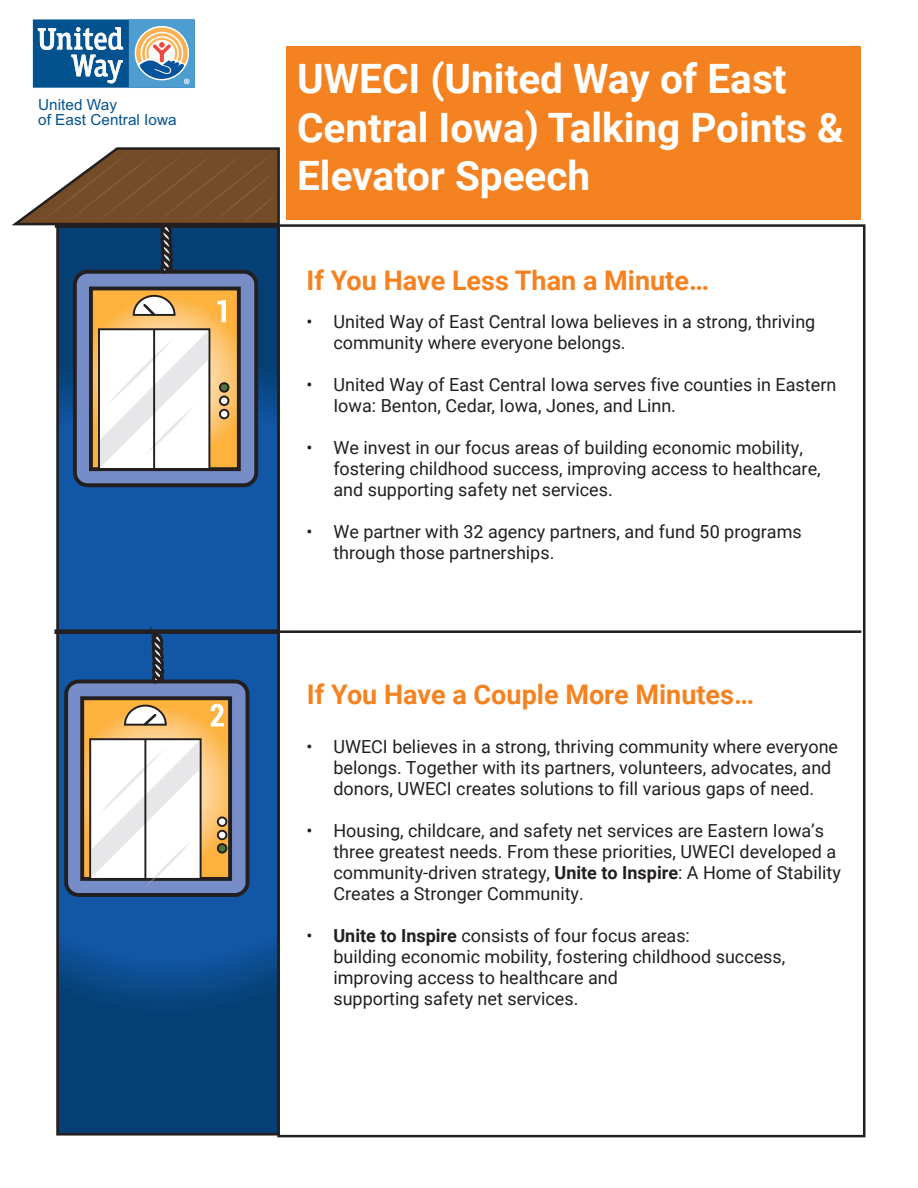
<style>
.page{position:relative;width:918px;height:1188px;background:#fff}
.page>*{position:absolute;margin:0;border:0;box-sizing:border-box;transform-origin:0 0}
.t1{font:700 40.5px/48.6px "Roboto";color:#fff}
.t2{font:700 27px "Roboto";color:#f58220}
.t3{font:18px/21px "Roboto";color:#231f20}
.t4{font:15.3px/15.5px "Arial";letter-spacing:.005em;color:#035290}
.s1{font-weight:700}
</style>
<div class="page">
<svg style="left:60px;top:282px;width:216px;height:850px;background:#0c4d92"></svg>
<div style="left:56px;top:225px;width:224px;height:911px;border:3px solid #231f20"></div>
<div style="left:54px;top:629px;width:224px;height:5px;background:#231f20"></div>
<div style="left:75px;top:272px;width:181px;height:213px;background:#778dc7;border-radius:13px"></div>
<div style="left:73px;top:270px;width:185px;height:217px;border:4px solid #231f20;border-radius:13px"></div>
<svg style="left:94px;top:292px;width:142px;height:174px;background:#faba59"></svg>
<div style="left:89px;top:287px;width:152px;height:184px;border:4px solid #231f20"></div>
<svg style="left:98px;top:328px;width:112px;height:142px"></svg>
<svg style="left:100px;top:330px;width:109px;height:138px;background:#f7f7f8"></svg>
<hr style="left:153px;top:329px;width:2px;height:140px;background:#231f20">
<div style="left:220px;top:383px;width:8px;height:9px;background:#4f7735;border-radius:50%"></div>
<div style="left:219px;top:382px;width:10px;height:11px;border:2px solid #231f20;border-radius:50%"></div>
<div style="left:220px;top:396px;width:8px;height:9px;background:#fff;border-radius:50%"></div>
<div style="left:219px;top:396px;width:10px;height:10px;border:2px solid #231f20;border-radius:50%"></div>
<div style="left:220px;top:410px;width:8px;height:8px;background:#fff;border-radius:50%"></div>
<div style="left:219px;top:409px;width:10px;height:10px;border:2px solid #231f20;border-radius:50%"></div>
<svg style="left:132px;top:294px;width:44px;height:24px"></svg>
<div style="left:66px;top:682px;width:181px;height:213px;background:#778dc7;border-radius:13px"></div>
<div style="left:64px;top:680px;width:185px;height:217px;border:4px solid #231f20;border-radius:13px"></div>
<svg style="left:85px;top:701px;width:142px;height:175px;background:#fcbc5b"></svg>
<div style="left:80px;top:696px;width:152px;height:185px;border:4px solid #231f20"></div>
<svg style="left:89px;top:738px;width:113px;height:142px"></svg>
<svg style="left:91px;top:740px;width:109px;height:147px;background:#edeef1"></svg>
<hr style="left:144px;top:739px;width:2px;height:140px;background:#231f20">
<div style="left:218px;top:817px;width:8px;height:9px;background:#fff;border-radius:50%"></div>
<div style="left:217px;top:816px;width:10px;height:11px;border:2px solid #231f20;border-radius:50%"></div>
<div style="left:218px;top:831px;width:8px;height:8px;background:#fff;border-radius:50%"></div>
<div style="left:217px;top:830px;width:10px;height:10px;border:2px solid #231f20;border-radius:50%"></div>
<div style="left:218px;top:844px;width:8px;height:9px;background:#4f7735;border-radius:50%"></div>
<div style="left:217px;top:843px;width:10px;height:11px;border:2px solid #231f20;border-radius:50%"></div>
<svg style="left:94px;top:553px;width:72px;height:132px;background:#155298"></svg>
<svg style="left:123px;top:704px;width:45px;height:24px"></svg>
<div style="left:277px;top:224px;width:589px;height:913px;border:3px solid #231f20"></div>
<hr style="left:273px;top:630px;width:587px;height:3px;background:#231f20">
<svg style="left:217px;top:300px;width:9px;height:22px"></svg>
<svg style="left:210px;top:704px;width:14px;height:22px"></svg>
<div style="left:286px;top:47px;width:575px;height:173px;background:#f58220"></div>
<svg style="left:11px;top:147px;width:270px;height:135px"></svg>
<svg style="left:32px;top:19px;width:163px;height:69px"></svg>
<p class="t4" style="left:38px;top:97px;width:140px">United Way<br>of East Central Iowa</p>
<h1 class="t1" style="left:297px;top:53px;width:548px">UWECI (United Way of East<br>Central Iowa) Talking Points &amp;<br>Elevator Speech</h1>
<h2 class="t2" style="left:306px;top:262px;width:404px">If You Have Less Than a Minute…</h2>
<p class="t3" style="left:333px;top:311px;width:483px;text-indent:-27px">• United Way of East Central Iowa believes in a strong, thriving community where everyone belongs.</p>
<p class="t3" style="left:333px;top:374px;width:504px;text-indent:-27px">• United Way of East Central Iowa serves five counties in Eastern<br>Iowa: Benton, Cedar, Iowa, Jones, and Linn.</p>
<p class="t3" style="left:333px;top:437px;width:489px;text-indent:-27px">• We invest in our focus areas of building economic mobility, fostering childhood success, improving access to healthcare, and supporting safety net services.</p>
<p class="t3" style="left:333px;top:521px;width:470px;text-indent:-27px">• We partner with 32 agency partners, and fund 50 programs through those partnerships.</p>
<h2 class="t2" style="left:307px;top:676px;width:449px">If You Have a Couple More Minutes…</h2>
<p class="t3" style="left:333px;top:735px;width:506px;text-indent:-27px">• UWECI believes in a strong, thriving community where everyone belongs. Together with its partners, volunteers, advocates, and donors, UWECI creates solutions to fill various gaps of need.</p>
<p class="t3" style="left:333px;top:819px;width:509px;text-indent:-27px">• Housing, childcare, and safety net services are Eastern Iowa’s three greatest needs. From these priorities, UWECI developed a community-driven strategy, <span class="s1">Unite to Inspire</span>: A Home of Stability Creates a Stronger Community.</p>
<p class="t3" style="left:333px;top:924px;width:453px;text-indent:-27px">• <span class="s1">Unite to Inspire</span> consists of four focus areas:<br>building economic mobility, fostering childhood success, improving access to healthcare and<br>supporting safety net services.</p>
</div>
